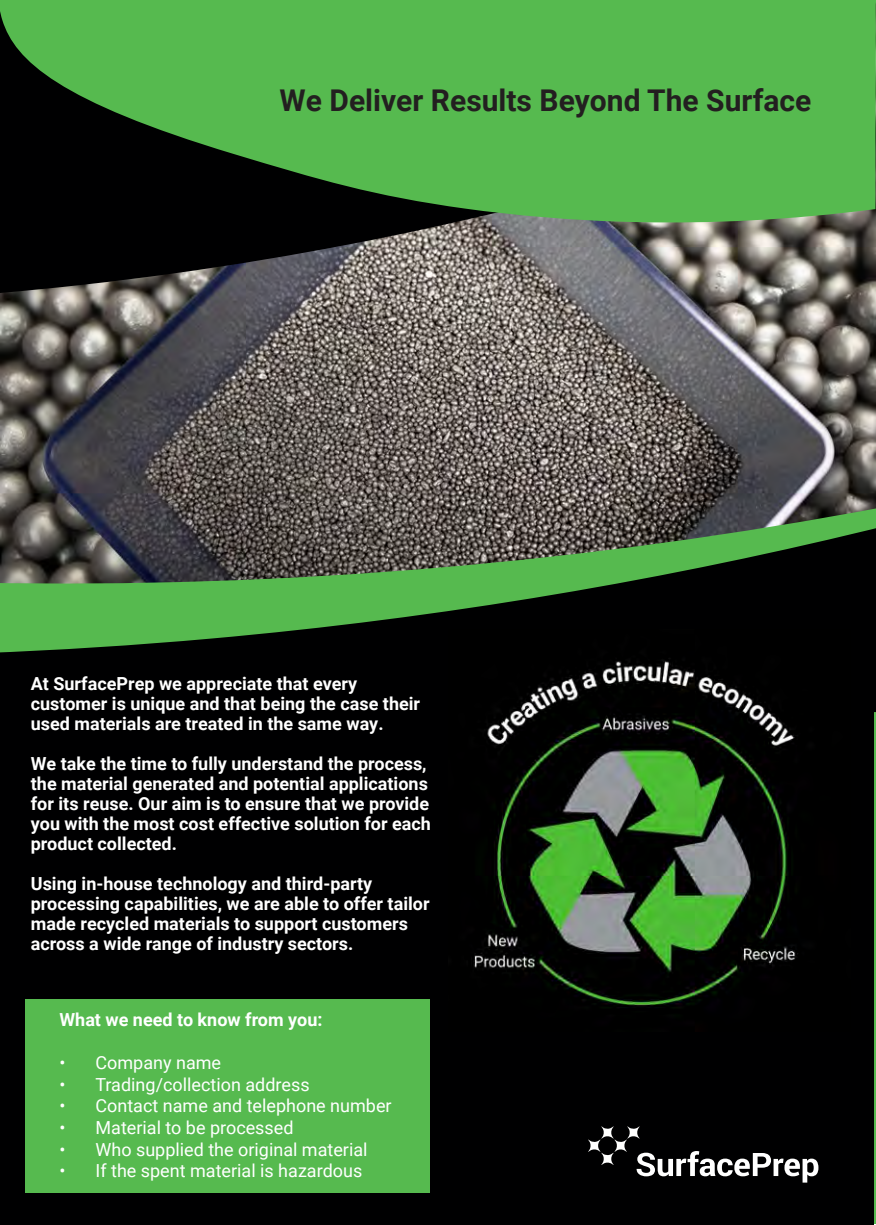
<style>
.page{position:relative;width:876px;height:1225px;background:#fff}
.page>*{position:absolute;margin:0;border:0;box-sizing:border-box;transform-origin:0 0}
.t1{font:700 30px "Roboto";color:#231f20}
.t2{font:700 18px/20px "Roboto";color:#fff}
.t3{font:18px "Roboto";color:#fff}
</style>
<div class="page">
<div style="left:0;top:10px;width:874px;height:1215px;background:#000001"></div>
<svg style="left:588px;top:1126px;width:230px;height:56px"></svg>
<img style="left:0;top:232px;width:876px;height:266px">
<svg style="left:0;top:498px;width:876px;height:155px"></svg>
<svg style="left:0;top:232px;width:511px;height:61px"></svg>
<svg style="left:0;top:0;width:876px;height:232px;fill:#56ba4f"></svg>
<img style="left:449px;top:630px;width:401px;height:378px">
<div style="left:25px;top:999px;width:405px;height:194px;background:#56ba4f"></div>
<h1 class="t1" style="left:280px;top:79px;width:533px">We Deliver Results Beyond The Surface</h1>
<p class="t2" style="left:31px;top:673px;width:391px">At SurfacePrep we appreciate that every customer is unique and that being the case their used materials are treated in the same way.</p>
<p class="t2" style="left:31px;top:753px;width:402px">We take the time to fully understand the process, the material generated and potential applications for its reuse. Our aim is to ensure that we provide you with the most cost effective solution for each product collected.</p>
<p class="t2" style="left:31px;top:873px;width:400px">Using in-house technology and third-party processing capabilities, we are able to offer tailor made recycled materials to support customers across a wide range of industry sectors.</p>
<p class="t2" style="left:59px;top:1009px;width:265px">What we need to know from you:</p>
<p class="t3" style="left:59px;top:1050px;width:163px">• Company name</p>
<p class="t3" style="left:59px;top:1071px;width:252px">• Trading/collection address</p>
<p class="t3" style="left:59px;top:1093px;width:334px">• Contact name and telephone number</p>
<p class="t3" style="left:59px;top:1115px;width:236px">• Material to be processed</p>
<p class="t3" style="left:59px;top:1136px;width:310px">• Who supplied the original material</p>
<p class="t3" style="left:59px;top:1158px;width:304px">• If the spent material is hazardous</p>
</div>
